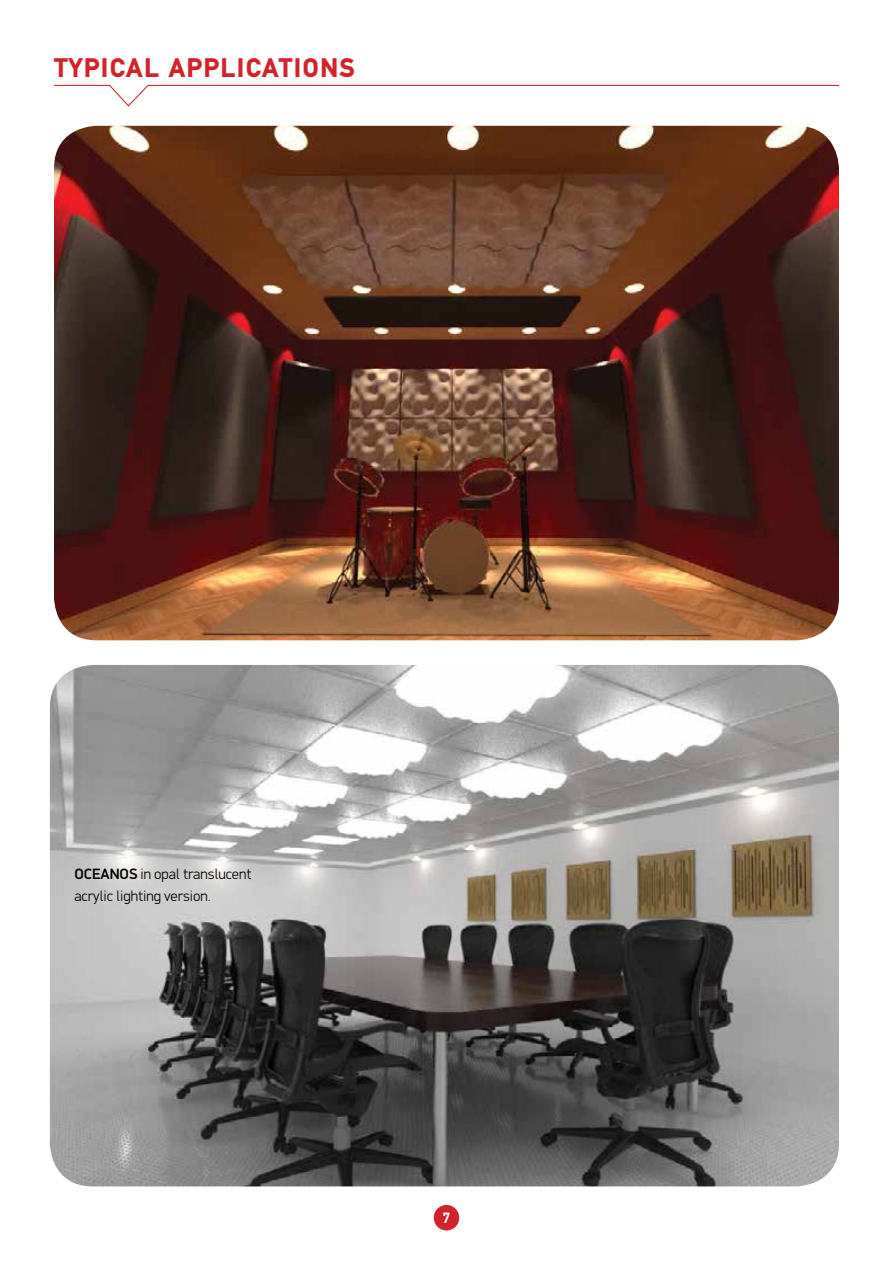
<style>
.page{position:relative;width:893px;height:1263px;background:#fff}
.page>*{position:absolute;margin:0;border:0;box-sizing:border-box;transform-origin:0 0}
.t1{font:900 27px "PF Din Text";letter-spacing:.05em;color:#d2232a}
.t2{font:300 15px/22.5px "PF Din Display";color:#000}
.t3{font:700 15px "PF Din Text";color:#fff}
.s1{font-weight:500}
</style>
<div class="page">
<div style="left:434px;top:1205px;width:25px;height:25px;background:#d2232a;border-radius:50%"></div>
<img style="left:54px;top:126px;width:785px;height:514px">
<svg style="left:54px;top:84px;width:785px;height:23px"></svg>
<img style="left:50px;top:665px;width:789px;height:521px">
<h1 class="t1" style="left:54px;top:51px;width:303px">TYPICAL APPLICATIONS</h1>
<p class="t2" style="left:74px;top:862px;width:178px"><span class="s1">OCEANOS</span> in opal translucent acrylic lighting version.</p>
<p class="t3" style="left:443px;top:1209px;width:9px">7</p>
</div>
